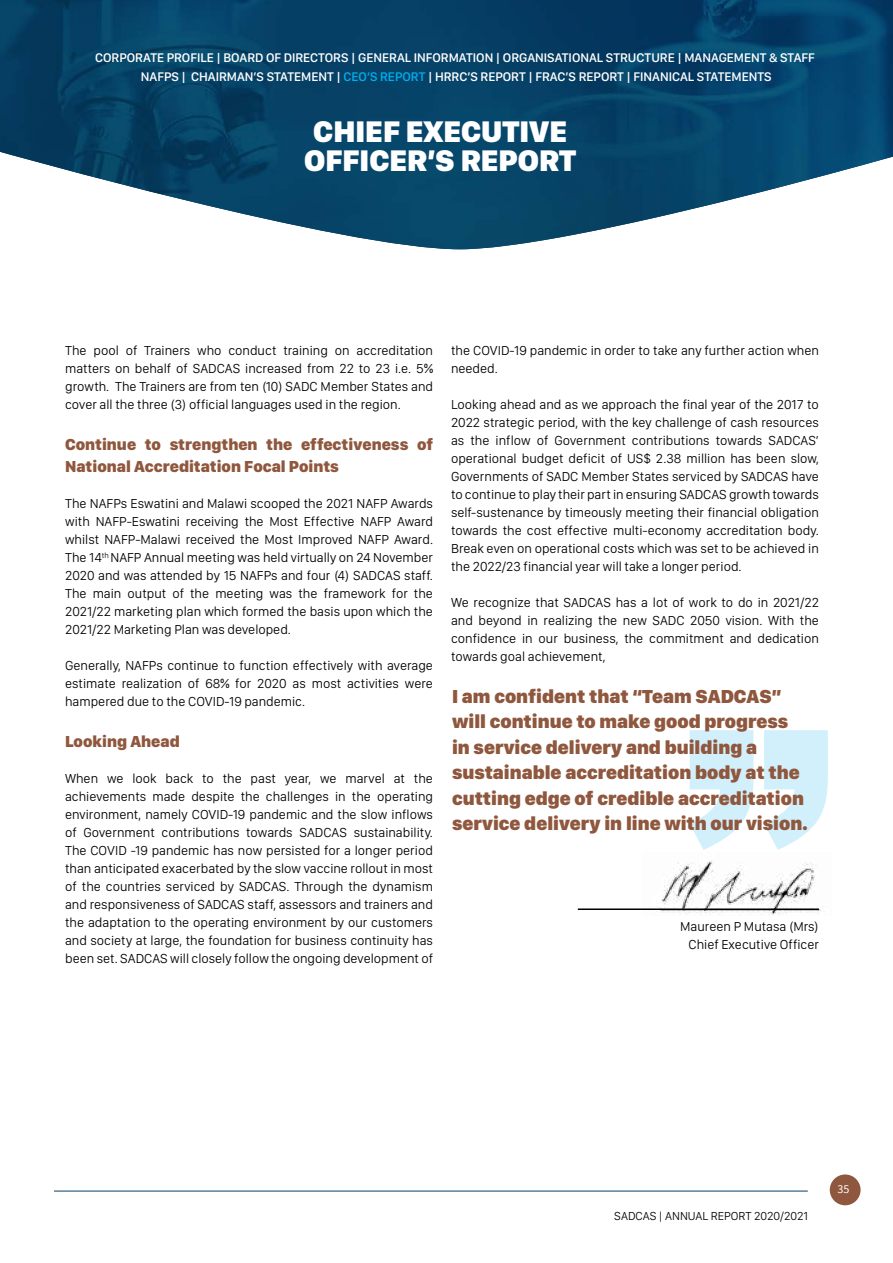
<style>
.page{position:relative;width:893px;height:1263px;background:#fff}
.page>*{position:absolute;margin:0;border:0;box-sizing:border-box;transform-origin:0 0}
.t1{font:900 30.9px/28.8px "SF Compact Display";color:#fff}
.t2{font:900 19.5px/25.5px "SF Compact Display";color:#8f573d}
.t3{font:800 16.5px/22.5px "SF Compact Display";color:#8f573d}
.t4{font:300 13.5px/18px "SF Compact Display";color:#000;text-align:justify}
.t5{font:500 12.9px/19.5px "SF Compact Display";color:#fff;text-align:center}
.t6{font:300 12px "SF Compact Display";color:#000}
.t7{font:12px "Source Sans Pro";color:#fff}
.s1{color:#00aeef}
</style>
<div class="page">
<img style="left:1px;top:0;width:892px;height:249px">
<svg style="left:690px;top:730px;width:138px;height:120px"></svg>
<svg style="left:0;top:0;width:1px;height:152px"></svg>
<div style="left:830px;top:1174px;width:31px;height:31px;background:#8f573d;border-radius:50%"></div>
<hr style="left:54px;top:1191px;width:754px;height:1px;background:#064063">
<img style="left:659px;top:860px;width:165px;height:55px">
<hr style="left:578px;top:908px;width:241px;height:2px;background:#000">
<p class="t5" style="left:95px;top:48px;width:721px">CORPORATE PROFILE | BOARD OF DIRECTORS | GENERAL INFORMATION | ORGANISATIONAL STRUCTURE | MANAGEMENT &amp; STAFF<br>NAFPS | CHAIRMAN’S STATEMENT | <span class="s1">CEO’S REPORT</span> | HRRC’S REPORT | FRAC’S REPORT | FINANICAL STATEMENTS</p>
<h1 class="t1" style="left:304px;top:117px;width:273px">CHIEF EXECUTIVE<br>OFFICER’S REPORT</h1>
<p class="t4" style="left:65px;top:341px;width:369px">The pool of Trainers who conduct training on accreditation matters on behalf of SADCAS increased from 22 to 23 i.e. 5% growth. The Trainers are from ten (10) SADC Member States and cover all the three (3) official languages used in the region.</p>
<p class="t3" style="left:65px;top:433px;width:369px">Continue to strengthen the effectiveness of<br>National Accreditation Focal Points</p>
<p class="t4" style="left:65px;top:494px;width:369px">The NAFPs Eswatini and Malawi scooped the 2021 NAFP Awards with NAFP-Eswatini receiving the Most Effective NAFP Award whilst NAFP-Malawi received the Most Improved NAFP Award.<br>The 14<sup>th</sup> NAFP Annual meeting was held virtually on 24 November 2020 and was attended by 15 NAFPs and four (4) SADCAS staff.<br>The main output of the meeting was the framework for the 2021/22 marketing plan which formed the basis upon which the 2021/22 Marketing Plan was developed.</p>
<p class="t4" style="left:65px;top:656px;width:369px">Generally, NAFPs continue to function effectively with average estimate realization of 68% for 2020 as most activities were hampered due to the COVID-19 pandemic.</p>
<p class="t3" style="left:65px;top:730px;width:116px">Looking Ahead</p>
<p class="t4" style="left:65px;top:769px;width:369px">When we look back to the past year, we marvel at the achievements made despite the challenges in the operating environment, namely COVID-19 pandemic and the slow inflows of Government contributions towards SADCAS sustainability.<br>The COVID -19 pandemic has now persisted for a longer period than anticipated exacerbated by the slow vaccine rollout in most of the countries serviced by SADCAS. Through the dynamism and responsiveness of SADCAS staff, assessors and trainers and the adaptation to the operating environment by our customers and society at large, the foundation for business continuity has been set. SADCAS will closely follow the ongoing development of</p>
<p class="t4" style="left:451px;top:341px;width:369px">the COVID-19 pandemic in order to take any further action when needed.</p>
<p class="t4" style="left:451px;top:395px;width:369px">Looking ahead and as we approach the final year of the 2017 to 2022 strategic period, with the key challenge of cash resources as the inflow of Government contributions towards SADCAS’ operational budget deficit of US$ 2.38 million has been slow, Governments of SADC Member States serviced by SADCAS have to continue to play their part in ensuring SADCAS growth towards self-sustenance by timeously meeting their financial obligation towards the cost effective multi-economy accreditation body.<br>Break even on operational costs which was set to be achieved in the 2022/23 financial year will take a longer period.</p>
<p class="t4" style="left:451px;top:593px;width:369px">We recognize that SADCAS has a lot of work to do in 2021/22 and beyond in realizing the new SADC 2050 vision. With the confidence in our business, the commitment and dedication towards goal achievement,</p>
<h2 class="t2" style="left:452px;top:683px;width:358px">I am confident that “Team SADCAS” will continue to make good progress in service delivery and building a sustainable accreditation body at the cutting edge of credible accreditation service delivery in line with our vision.</h2>
<p class="t4" style="left:680px;top:917px;width:140px;text-align:right">Maureen P Mutasa (Mrs)<br>Chief Executive Officer</p>
<p class="t6" style="left:614px;top:1209px;width:195px">SADCAS | ANNUAL REPORT 2020/2021</p>
<p class="t7" style="left:837px;top:1182px;width:13px">35</p>
</div>
